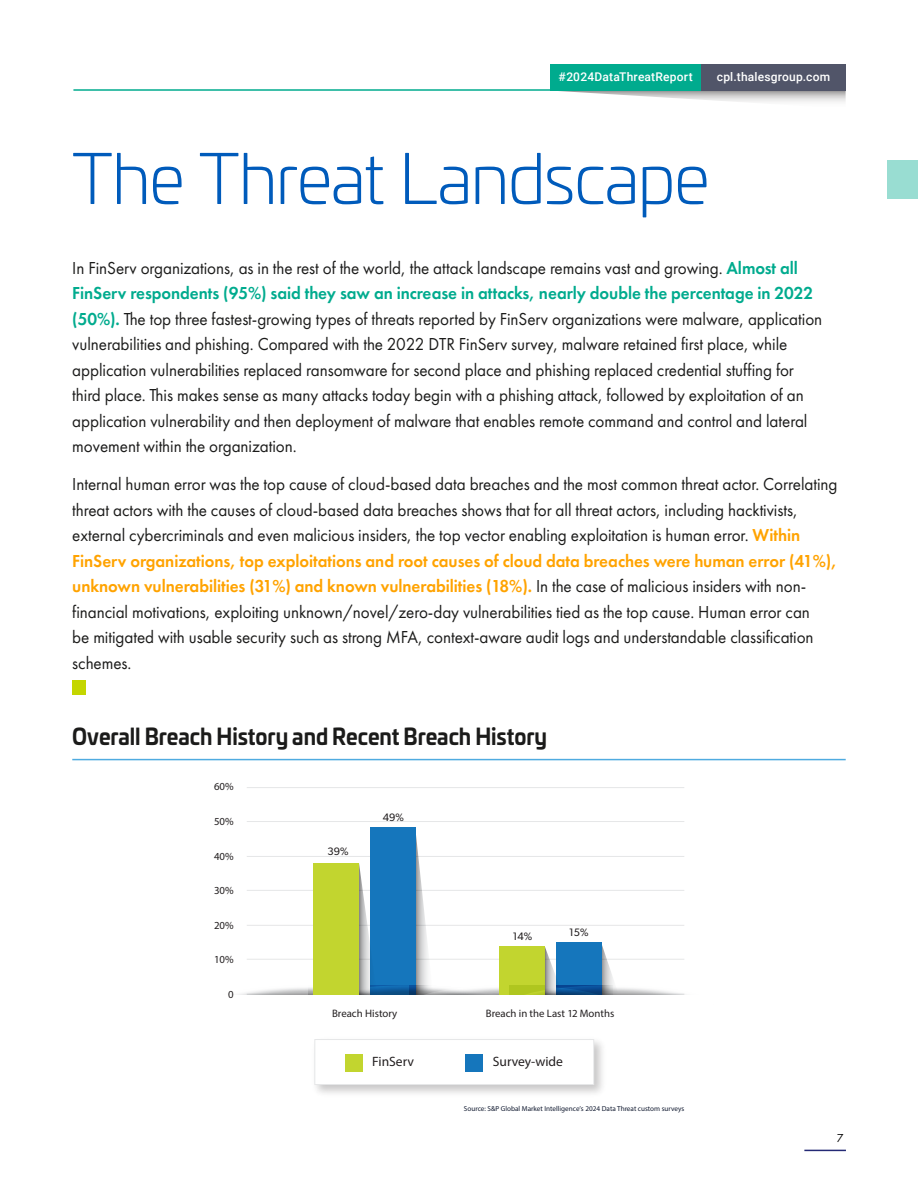
<style>
.page{position:relative;width:918px;height:1188px;background:#fff}
.page>*{position:absolute;margin:0;border:0;box-sizing:border-box;transform-origin:0 0}
.t1{font:300 69px "Univia Pro";letter-spacing:-.03em;color:#005bbb}
.Chart_Titles{font:700 22.5px "Univia Pro";letter-spacing:-.005em;color:#1b1b1a;scale:.9 1}
.Body_Light-Black{font:18px/25.5px "Futura Cyrillic";letter-spacing:-.005em;color:#1b1b1a;scale:.95 1}
.t2{font:13.5px "Myriad Pro";color:#231f20}
.t3{font:500 12px "Roboto";letter-spacing:.015em;color:#fff}
.t4{font:12px "Futura PT";color:#000}
.t5{font:10.8px "Myriad Pro";color:#231f20}
.t6{font:10.8px "Gibson";color:#231f20}
.t7{font:7.2px "Myriad Pro";color:#121b31}
.s1{font-weight:600;color:#00ab8e}
.s2{font-weight:600;color:#ffa300}
</style>
<div class="page">
<div style="left:887px;top:160px;width:31px;height:39px;background:#99ddd2"></div>
<div style="left:72px;top:680px;width:14px;height:14px;background:#c4d600"></div>
<hr style="left:72px;top:759px;width:774px;height:1px;background:#4fabe0">
<hr style="left:247px;top:787px;width:437px;height:1px;background:#e6e7e8">
<hr style="left:247px;top:821px;width:437px;height:1px;background:#e6e7e8">
<svg style="left:239px;top:828px;width:446px;height:167px"></svg>
<div style="left:314px;top:1039px;width:280px;height:46px;border:1px solid #e6e7e8"></div>
<div style="left:345px;top:1054px;width:17px;height:18px;background:#c2d52f"></div>
<div style="left:466px;top:1054px;width:17px;height:18px;background:#1576bc"></div>
<hr style="left:73px;top:89px;width:499px;height:2px;background:#00ab8e">
<hr style="left:804px;top:1150px;width:42px;height:1px;background:#242a75">
<div style="left:550px;top:64px;width:152px;height:27px;background:#00ab8e"></div>
<div style="left:701px;top:64px;width:145px;height:27px;background:#515569"></div>
<p class="t3" style="left:559px;top:69px;width:136px">#2024DataThreatReport</p>
<p class="t3" style="left:717px;top:69px;width:115px">cpl.thalesgroup.com</p>
<p class="t1" style="left:72px;top:130px;width:639px">The Threat Landscape</p>
<p class="Body_Light-Black" style="left:72px;top:255px;width:791px">In FinServ organizations, as in the rest of the world, the attack landscape remains vast and growing. <span class="s1">Almost all FinServ respondents (95%) said they saw an increase in attacks, nearly double the percentage in 2022 (50%).</span> The top three fastest-growing types of threats reported by FinServ organizations were malware, application vulnerabilities and phishing. Compared with the 2022 DTR FinServ survey, malware retained first place, while application vulnerabilities replaced ransomware for second place and phishing replaced credential stuffing for third place. This makes sense as many attacks today begin with a phishing attack, followed by exploitation of an application vulnerability and then deployment of malware that enables remote command and control and lateral movement within the organization.</p>
<p class="Body_Light-Black" style="left:72px;top:472px;width:807px">Internal human error was the top cause of cloud-based data breaches and the most common threat actor. Correlating threat actors with the causes of cloud-based data breaches shows that for all threat actors, including hacktivists, external cybercriminals and even malicious insiders, the top vector enabling exploitation is human error. <span class="s2">Within FinServ organizations, top exploitations and root causes of cloud data breaches were human error (41%), unknown vulnerabilities (31%) and known vulnerabilities (18%).</span> In the case of malicious insiders with non&shy;financial motivations, exploiting unknown/novel/zero-day vulnerabilities tied as the top cause. Human error can<br>be mitigated with usable security such as strong MFA, context-aware audit logs and understandable classification schemes.</p>
<p class="Chart_Titles" style="left:72px;top:719px;width:529px">Overall Breach History and Recent Breach History</p>
<p class="t5" style="left:214px;top:780px;width:21px">60%</p>
<p class="t5" style="left:214px;top:815px;width:21px">50%</p>
<p class="t5" style="left:214px;top:849px;width:21px">40%</p>
<p class="t5" style="left:214px;top:884px;width:21px">30%</p>
<p class="t5" style="left:214px;top:919px;width:21px">20%</p>
<p class="t5" style="left:214px;top:953px;width:21px">10%</p>
<p class="t5" style="left:228px;top:988px;width:7px">0</p>
<p class="t6" style="left:328px;top:845px;width:23px">39%</p>
<p class="t6" style="left:383px;top:810px;width:23px">49%</p>
<p class="t6" style="left:513px;top:929px;width:21px">14%</p>
<p class="t6" style="left:569px;top:926px;width:21px">15%</p>
<p class="t5" style="left:332px;top:1006px;width:67px">Breach History</p>
<p class="t5" style="left:486px;top:1006px;width:130px">Breach in the Last 12 Months</p>
<p class="t2" style="left:372px;top:1053px;width:43px">FinServ</p>
<p class="t2" style="left:493px;top:1053px;width:72px">Survey-wide</p>
<p class="t7" style="left:464px;top:1104px;width:222px">Source: S&amp;P Global Market Intelligence’s 2024 Data Threat custom surveys</p>
<p class="t4" style="left:837px;top:1131px;width:8px">7</p>
</div>
